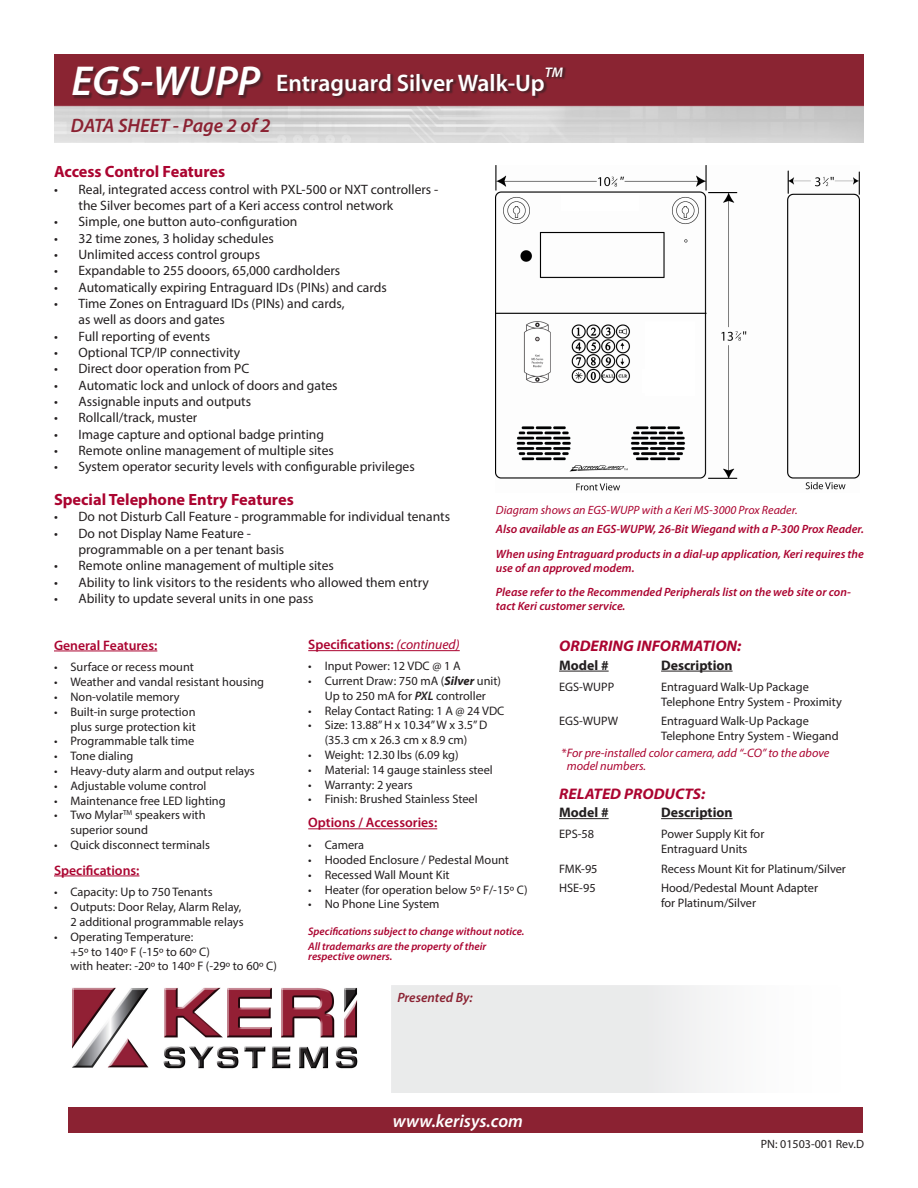
<style>
.page{position:relative;width:918px;height:1188px;background:#fff}
.page>*{position:absolute;margin:0;border:0;box-sizing:border-box;transform-origin:0 0}
.t1{font:italic 600 42px "Myriad Pro";color:#fff}
.t2{font:600 24px "Myriad Pro";color:#fff}
.t3{font:italic 600 19.5px "Myriad Pro";color:#8b2232}
.t4{font:italic 600 18px "Myriad Pro";color:#fff}
.t5{font:700 16.35px "Myriad Pro";color:#ab0430}
.t6{font:italic 700 15.3px "Myriad Pro";color:#ab0430;scale:1.04 1}
.t7{font:italic 600 13.95px "Myriad Pro";color:#fff}
.t8{font:700 13.8px "Myriad Pro";color:#231f20}
.t9{font:13.65px/16.4px "Myriad Pro";color:#231f20}
.t10{font:600 13.65px "Myriad Pro";color:#ab0430}
.t11{font:italic 600 13.5px "Myriad Pro";color:#8b2232}
.t12{font:12.3px/14.9px "Myriad Pro";color:#231f20}
.t13{font:italic 12.3px/13.5px "Myriad Pro";color:#ab0430}
.t14{font:italic 600 12px/14.4px "Myriad Pro";color:#ab0430}
.t15{font:italic 12px "Myriad Pro";color:#ab0430}
.t16{font:12px "Myriad Pro";color:#231f20}
.t17{font:italic 600 10.95px/10.5px "Myriad Pro";color:#ab0430}
.s1{font-style:normal}
.s2{font-weight:400;font-style:italic}
.s3{font-weight:700;font-style:italic}
.s4{font-weight:600;font-style:italic}
</style>
<div class="page">
<div style="left:392px;top:986px;width:472px;height:108px;background:linear-gradient(to right,#e4e5e5,#fdfdfd)"></div>
<img style="left:72px;top:987px;width:286px;height:82px">
<div style="left:68px;top:1108px;width:795px;height:25px;background:#8b2232"></div>
<img style="left:54px;top:54px;width:809px;height:89px">
<div style="left:73px;top:67px;width:493px;height:33px;background:#231f20;opacity:.5"></div>
<hr style="left:54px;top:651px;width:103px;height:1px;background:#ab0430">
<hr style="left:54px;top:876px;width:86px;height:1px;background:#ab0430">
<img style="left:495px;top:166px;width:365px;height:325px">
<hr style="left:559px;top:671px;width:50px;height:1px;background:#231f20">
<hr style="left:661px;top:671px;width:72px;height:1px;background:#231f20">
<hr style="left:559px;top:818px;width:50px;height:1px;background:#231f20">
<hr style="left:661px;top:818px;width:72px;height:1px;background:#231f20">
<hr style="left:308px;top:650px;width:152px;height:1px;background:#ab0430">
<hr style="left:308px;top:828px;width:129px;height:1px;background:#ab0430">
<img style="left:523px;top:322px;width:29px;height:61px">
<p class="t1" style="left:71px;top:54px;width:190px">EGS-WUPP</p>
<p class="t2" style="left:276px;top:67px;width:270px">Entraguard Silver Walk-Up</p>
<p class="t7" style="left:545px;top:63px;width:20px">TM</p>
<p class="t3" style="left:71px;top:113px;width:201px">DATA SHEET - Page 2 of 2</p>
<p class="t5" style="left:54px;top:161px;width:173px">Access Control Features</p>
<p class="t9" style="left:79px;top:181px;width:361px;text-indent:-25px">• Real, integrated access control with PXL-500 or NXT controllers - the Silver becomes part of a Keri access control network</p>
<p class="t9" style="left:54px;top:213px;width:245px">• Simple, one button auto-configuration</p>
<p class="t9" style="left:54px;top:230px;width:221px">• 32 time zones, 3 holiday schedules</p>
<p class="t9" style="left:54px;top:246px;width:208px">• Unlimited access control groups</p>
<p class="t9" style="left:54px;top:262px;width:288px">• Expandable to 255 dooors, 65,000 cardholders</p>
<p class="t9" style="left:54px;top:279px;width:334px">• Automatically expiring Entraguard IDs (PINs) and cards</p>
<p class="t9" style="left:79px;top:295px;width:268px;text-indent:-25px">• Time Zones on Entraguard IDs (PINs) and cards, as well as doors and gates</p>
<p class="t9" style="left:54px;top:328px;width:158px">• Full reporting of events</p>
<p class="t9" style="left:54px;top:344px;width:188px">• Optional TCP/IP connectivity</p>
<p class="t9" style="left:54px;top:360px;width:197px">• Direct door operation from PC</p>
<p class="t9" style="left:54px;top:377px;width:285px">• Automatic lock and unlock of doors and gates</p>
<p class="t9" style="left:54px;top:393px;width:199px">• Assignable inputs and outputs</p>
<p class="t9" style="left:54px;top:409px;width:145px">• Rollcall/track, muster</p>
<p class="t9" style="left:54px;top:426px;width:272px">• Image capture and optional badge printing</p>
<p class="t9" style="left:54px;top:442px;width:281px">• Remote online management of multiple sites</p>
<p class="t9" style="left:54px;top:458px;width:362px">• System operator security levels with configurable privileges</p>
<p class="t5" style="left:54px;top:489px;width:241px">Special Telephone Entry Features</p>
<p class="t9" style="left:54px;top:508px;width:398px">• Do not Disturb Call Feature - programmable for individual tenants</p>
<p class="t9" style="left:79px;top:525px;width:207px;text-indent:-25px">• Do not Display Name Feature - programmable on a per tenant basis</p>
<p class="t9" style="left:54px;top:557px;width:281px">• Remote online management of multiple sites</p>
<p class="t9" style="left:54px;top:574px;width:376px">• Ability to link visitors to the residents who allowed them entry</p>
<p class="t9" style="left:54px;top:590px;width:261px">• Ability to update several units in one pass</p>
<p class="t10" style="left:54px;top:636px;width:105px">General Features:</p>
<p class="t12" style="left:54px;top:660px;width:141px">• Surface or recess mount</p>
<p class="t12" style="left:54px;top:674px;width:212px">• Weather and vandal resistant housing</p>
<p class="t12" style="left:54px;top:689px;width:127px">• Non-volatile memory</p>
<p class="t12" style="left:54px;top:704px;width:143px;text-align:right">• Built-in surge protection plus surge protection kit</p>
<p class="t12" style="left:54px;top:734px;width:142px">• Programmable talk time</p>
<p class="t12" style="left:54px;top:748px;width:81px">• Tone dialing</p>
<p class="t12" style="left:54px;top:763px;width:202px">• Heavy-duty alarm and output relays</p>
<p class="t12" style="left:54px;top:778px;width:154px">• Adjustable volume control</p>
<p class="t12" style="left:54px;top:793px;width:173px">• Maintenance free LED lighting</p>
<p class="t12" style="left:70px;top:808px;width:137px;text-indent:-16px">• Two Mylar<sup>TM</sup> speakers with superior sound</p>
<p class="t12" style="left:54px;top:837px;width:158px">• Quick disconnect terminals</p>
<p class="t10" style="left:54px;top:861px;width:87px">Specifications:</p>
<p class="t12" style="left:54px;top:885px;width:160px">• Capacity: Up to 750 Tenants</p>
<p class="t12" style="left:54px;top:899px;width:191px;text-align:right">• Outputs: Door Relay, Alarm Relay,<br>2 additional programmable relays</p>
<p class="t12" style="left:70px;top:929px;width:208px;text-indent:-16px">• Operating Temperature:<br>+5º to 140º F (-15º to 60º C)<br>with heater: -20º to 140º F (-29º to 60º C)</p>
<p class="t15" style="left:496px;top:502px;width:303px">Diagram shows an EGS-WUPP with a Keri MS-3000 Prox Reader.</p>
<p class="t14" style="left:496px;top:521px;width:370px">Also available as an EGS-WUPW, 26-Bit Wiegand with a P-300 Prox Reader.</p>
<p class="t14" style="left:496px;top:546px;width:370px">When using Entraguard products in a dial-up application, Keri requires the use of an approved modem.</p>
<p class="t14" style="left:496px;top:584px;width:356px">Please refer to the Recommended Peripherals list on the web site or con&shy;tact Keri customer service.</p>
<p class="t6" style="left:559px;top:636px;width:177px">ORDERING INFORMATION:</p>
<p class="t8" style="left:559px;top:656px;width:51px">Model #</p>
<p class="t8" style="left:661px;top:656px;width:73px">Description</p>
<p class="t12" style="left:559px;top:679px;width:57px">EGS-WUPP</p>
<p class="t12" style="left:661px;top:679px;width:182px">Entraguard Walk-Up Package<br>Telephone Entry System - Proximity</p>
<p class="t12" style="left:559px;top:714px;width:61px">EGS-WUPW</p>
<p class="t12" style="left:661px;top:714px;width:179px">Entraguard Walk-Up Package<br>Telephone Entry System - Wiegand</p>
<p class="t13" style="left:567px;top:746px;width:264px;text-indent:-5px"><span class="s1">*</span>For pre-installed color camera, add “-CO” to the above model numbers.</p>
<p class="t6" style="left:559px;top:784px;width:142px">RELATED PRODUCTS:</p>
<p class="t8" style="left:559px;top:804px;width:51px">Model #</p>
<p class="t8" style="left:661px;top:804px;width:73px">Description</p>
<p class="t12" style="left:559px;top:827px;width:37px">EPS-58</p>
<p class="t12" style="left:661px;top:826px;width:105px">Power Supply Kit for<br>Entraguard Units</p>
<p class="t12" style="left:559px;top:861px;width:40px">FMK-95</p>
<p class="t12" style="left:661px;top:861px;width:186px">Recess Mount Kit for Platinum/Silver</p>
<p class="t12" style="left:559px;top:881px;width:38px">HSE-95</p>
<p class="t12" style="left:661px;top:880px;width:158px">Hood/Pedestal Mount Adapter for Platinum/Silver</p>
<p class="t10" style="left:308px;top:636px;width:153px">Specifications: <span class="s2">(continued)</span></p>
<p class="t12" style="left:308px;top:658px;width:154px">• Input Power: 12 VDC @ 1 A</p>
<p class="t12" style="left:308px;top:673px;width:194px;text-align:center">• Current Draw: 750 mA (<span class="s3">Silver</span> unit)<br>Up to 250 mA for <span class="s4">PXL</span> controller</p>
<p class="t12" style="left:308px;top:703px;width:198px">• Relay Contact Rating: 1 A @ 24 VDC</p>
<p class="t12" style="left:308px;top:718px;width:181px;text-align:center">• Size: 13.88” H x 10.34” W x 3.5” D (35.3 cm x 26.3 cm x 8.9 cm)</p>
<p class="t12" style="left:308px;top:747px;width:152px">• Weight: 12.30 lbs (6.09 kg)</p>
<p class="t12" style="left:308px;top:762px;width:186px">• Material: 14 gauge stainless steel</p>
<p class="t12" style="left:308px;top:777px;width:106px">• Warranty: 2 years</p>
<p class="t12" style="left:308px;top:792px;width:171px">• Finish: Brushed Stainless Steel</p>
<p class="t10" style="left:308px;top:814px;width:131px">Options / Accessories:</p>
<p class="t12" style="left:308px;top:837px;width:57px">• Camera</p>
<p class="t12" style="left:308px;top:852px;width:202px">• Hooded Enclosure / Pedestal Mount</p>
<p class="t12" style="left:308px;top:867px;width:143px">• Recessed Wall Mount Kit</p>
<p class="t12" style="left:308px;top:882px;width:221px">• Heater (for operation below 5º F/-15º C)</p>
<p class="t12" style="left:308px;top:897px;width:133px">• No Phone Line System</p>
<p class="t17" style="left:308px;top:926px;width:218px">Specifications subject to change without notice.</p>
<p class="t17" style="left:308px;top:941px;width:179px">All trademarks are the property of their respective owners.</p>
<p class="t11" style="left:398px;top:989px;width:77px">Presented By:</p>
<p class="t4" style="left:393px;top:1109px;width:131px">www.kerisys.com</p>
<p class="t16" style="left:761px;top:1136px;width:105px">PN: 01503-001 Rev.D</p>
</div>
